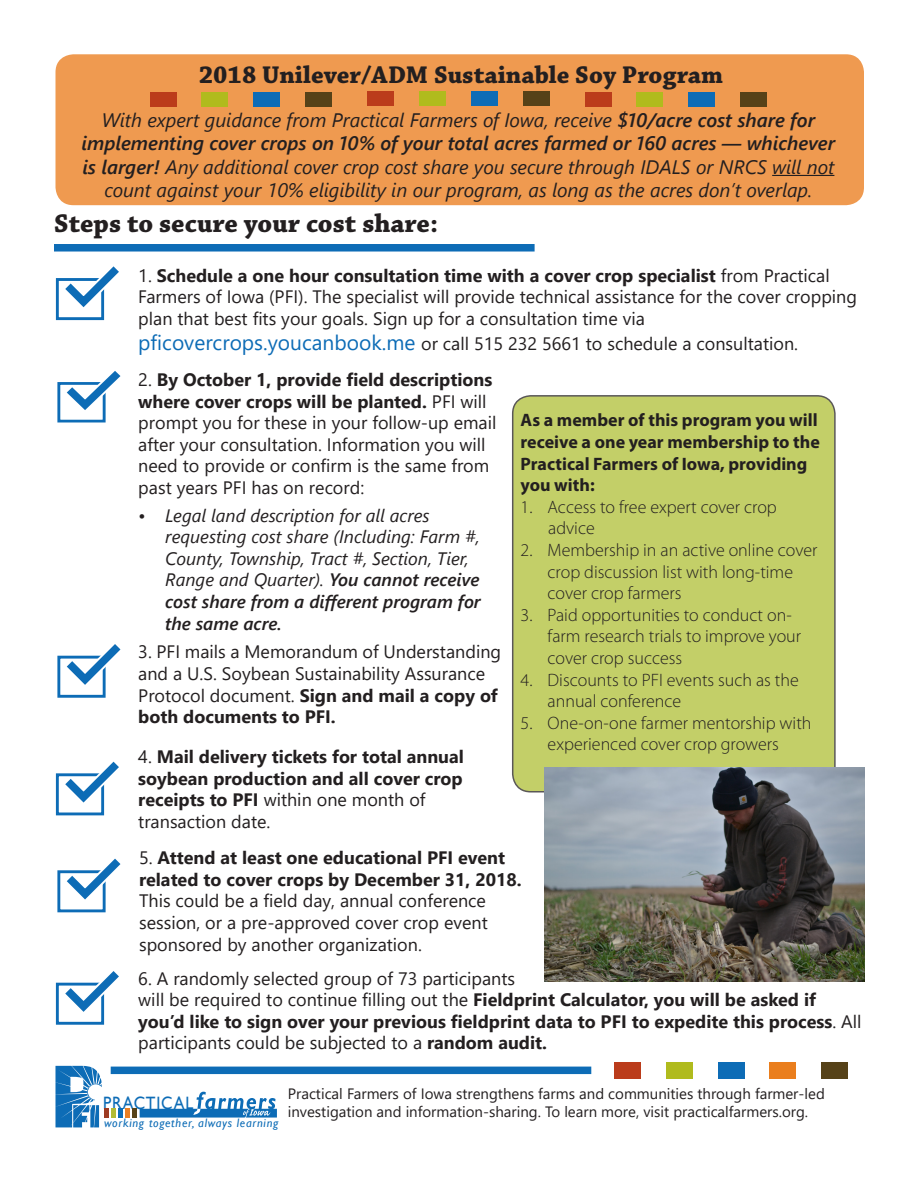
<style>
.page{position:relative;width:918px;height:1188px;background:#fff}
.page>*{position:absolute;margin:0;border:0;box-sizing:border-box;transform-origin:0 0}
.t1{font:700 27px "Chaparral Pro";color:#231f20}
.t2{font:700 25.5px "Chaparral Pro";color:#231f20}
.t3{font:italic 19.5px/23.4px "Segoe UI";color:#231f20;text-align:center}
.t4{font:18px/21.6px "Segoe UI";color:#231f20}
.t5{font:700 18px/21.6px "Segoe UI";color:#231f20}
.t6{font:300 18px/21.6px "Myriad Pro";color:#231f20}
.t7{font:italic 18px/21.6px "Segoe UI";color:#231f20}
.t8{font:700 18px/21.6px "Myriad Pro";color:#231f20}
.t9{font:17.85px "Gill Sans";letter-spacing:.05em;color:#0d6cb6;scale:.9 1}
.t10{font:15px/18px "Segoe UI";color:#231f20}
.t11{font:italic 12.3px "Gill Sans";letter-spacing:.06em;color:#0d6cb6}
.s1{font-weight:600}
.s2{font-weight:700}
.s3{font-size:21px;color:#0d6cb6}
.s4{font-weight:400}
</style>
<div class="page">
<div style="left:56px;top:278px;width:48px;height:42px;border:3px solid #0d6cb6"></div>
<svg style="left:55px;top:266px;width:64px;height:52px"></svg>
<div style="left:57px;top:382px;width:49px;height:41px;border:3px solid #0d6cb6"></div>
<svg style="left:57px;top:371px;width:64px;height:50px"></svg>
<div style="left:57px;top:656px;width:49px;height:42px;border:3px solid #0d6cb6"></div>
<svg style="left:57px;top:644px;width:64px;height:52px"></svg>
<div style="left:56px;top:773px;width:48px;height:42px;border:3px solid #0d6cb6"></div>
<svg style="left:55px;top:761px;width:64px;height:52px"></svg>
<div style="left:769px;top:1062px;width:27px;height:16px;background:#ea7e1d"></div>
<div style="left:821px;top:1062px;width:27px;height:16px;background:#564218"></div>
<div style="left:718px;top:1062px;width:27px;height:16px;background:#0d6cb6"></div>
<div style="left:666px;top:1062px;width:27px;height:16px;background:#b0bb1d"></div>
<div style="left:614px;top:1062px;width:27px;height:16px;background:#bb3c1b"></div>
<div style="left:513px;top:396px;width:322px;height:396px;background:#c3cf68;border-radius:18px"></div>
<div style="left:512px;top:395px;width:324px;height:398px;border:2px solid #231f20;border-radius:18px"></div>
<div style="left:111px;top:1067px;width:480px;height:7px;background:#0d6cb6"></div>
<div style="left:54px;top:244px;width:481px;height:8px;background:#0d6cb6"></div>
<svg style="left:56px;top:1066px;width:46px;height:61px"></svg>
<svg style="left:140px;top:1092px;width:137px;height:26px"></svg>
<hr style="left:132px;top:1108px;width:4px;height:10px;background:#56431a">
<hr style="left:126px;top:1108px;width:4px;height:10px;background:#ea7f23">
<hr style="left:119px;top:1108px;width:4px;height:10px;background:#0d6cb6">
<hr style="left:111px;top:1108px;width:4px;height:10px;background:#b2bb35">
<hr style="left:104px;top:1108px;width:4px;height:10px;background:#9e3b22">
<div style="left:57px;top:870px;width:49px;height:42px;border:3px solid #0d6cb6"></div>
<svg style="left:57px;top:858px;width:64px;height:52px"></svg>
<div style="left:56px;top:54px;width:808px;height:151px;background:#ef9a50;border-radius:18px"></div>
<img style="left:544px;top:768px;width:320px;height:213px">
<hr style="left:772px;top:175px;width:62px;height:1px;background:#231f20">
<div style="left:56px;top:983px;width:48px;height:42px;border:3px solid #0d6cb6"></div>
<svg style="left:55px;top:971px;width:64px;height:52px"></svg>
<div style="left:305px;top:92px;width:27px;height:15px;background:#564218"></div>
<div style="left:253px;top:92px;width:27px;height:15px;background:#0d6cb6"></div>
<div style="left:201px;top:92px;width:27px;height:15px;background:#b0bb1d"></div>
<div style="left:150px;top:92px;width:27px;height:15px;background:#bb3c1b"></div>
<div style="left:523px;top:91px;width:27px;height:15px;background:#564218"></div>
<div style="left:471px;top:91px;width:27px;height:15px;background:#0d6cb6"></div>
<div style="left:419px;top:91px;width:27px;height:15px;background:#b0bb1d"></div>
<div style="left:367px;top:91px;width:27px;height:15px;background:#bb3c1b"></div>
<div style="left:740px;top:92px;width:27px;height:15px;background:#564218"></div>
<div style="left:688px;top:92px;width:27px;height:15px;background:#0d6cb6"></div>
<div style="left:636px;top:92px;width:27px;height:15px;background:#b0bb1d"></div>
<div style="left:585px;top:92px;width:27px;height:15px;background:#bb3c1b"></div>
<p class="t2" style="left:199px;top:60px;width:526px">2018 Unilever/ADM Sustainable Soy Program</p>
<p class="t3" style="left:82px;top:105px;width:755px">With expert guidance from Practical Farmers of Iowa, receive <span class="s1">$10/acre cost share for implementing cover crops on 10% of your total acres farmed or 160 acres — whichever is larger!</span> Any additional cover crop cost share you secure through IDALS or NRCS will not count against your 10% eligibility in our program, as long as the acres don’t overlap.</p>
<p class="t1" style="left:54px;top:208px;width:386px">Steps to secure your cost share:</p>
<p class="t4" style="left:138px;top:263px;width:720px">1. <span class="s2">Schedule a one hour consultation time with a cover crop specialist</span> from Practical<br>Farmers of Iowa (PFI). The specialist will provide technical assistance for the cover cropping plan that best fits your goals. Sign up for a consultation time via</p>
<p class="t4" style="left:138px;top:331px;width:661px"><span class="s3">pficovercrops.youcanbook.me</span> or call 515 232 5661 to schedule a consultation.</p>
<p class="t4" style="left:138px;top:367px;width:360px">2. <span class="s2">By October 1, provide field descriptions where cover crops will be planted.</span> PFI will prompt you for these in your follow-up email after your consultation. Information you will need to provide or confirm is the same from past years PFI has on record:</p>
<p class="t7" style="left:165px;top:501px;width:317px;text-indent:-27px">• Legal land description for all acres requesting cost share (Including: Farm #, County, Township, Tract #, Section, Tier, Range and Quarter). <span class="s1">You cannot receive cost share from a different program for the same acre.</span></p>
<p class="t4" style="left:138px;top:640px;width:364px">3. PFI mails a Memorandum of Understanding and a U.S. Soybean Sustainability Assurance Protocol document. <span class="s2">Sign and mail a copy of both documents to PFI.</span></p>
<p class="t5" style="left:138px;top:744px;width:327px"><span class="s4">4.</span> Mail delivery tickets for total annual soybean production and all cover crop receipts to PFI <span class="s4">within one month of transaction date.</span></p>
<p class="t8" style="left:521px;top:409px;width:301px">As a member of this program you will receive a one year membership to the<br>Practical Farmers of Iowa, providing you with:</p>
<p class="t6" style="left:521px;top:496px;width:258px">1. Access to free expert cover crop</p>
<p class="t6" style="left:548px;top:517px;width:48px">advice</p>
<p class="t6" style="left:548px;top:539px;width:271px;text-indent:-27px">2. Membership in an active online cover crop discussion list with long-time cover crop farmers</p>
<p class="t6" style="left:548px;top:604px;width:255px;text-indent:-27px">3. Paid opportunities to conduct on&shy;farm research trials to improve your cover crop success</p>
<p class="t6" style="left:548px;top:669px;width:253px;text-indent:-27px">4. Discounts to PFI events such as the annual conference</p>
<p class="t6" style="left:521px;top:712px;width:292px;text-align:center">5. One-on-one farmer mentorship with experienced cover crop growers</p>
<p class="t4" style="left:139px;top:845px;width:384px">5. <span class="s2">Attend at least one educational PFI event related to cover crops by December 31, 2018.<br></span>This could be a field day, annual conference session, or a pre-approved cover crop event sponsored by another organization.</p>
<p class="t5" style="left:138px;top:966px;width:725px"><span class="s4">6. A randomly selected group of 73 participants<br>will be required to continue filling out the</span> Fieldprint Calculator, you will be asked if you’d like to sign over your previous fieldprint data to PFI to expedite this process<span class="s4">. All participants could be subjected to a</span> random audit.</p>
<p class="t9" style="left:103px;top:1092px;width:102px">PRACTICAL</p>
<p class="t11" style="left:104px;top:1116px;width:176px">working together, always learning</p>
<p class="t10" style="left:288px;top:1083px;width:539px">Practical Farmers of Iowa strengthens farms and communities through farmer-led investigation and information-sharing. To learn more, visit practicalfarmers.org.</p>
</div>
